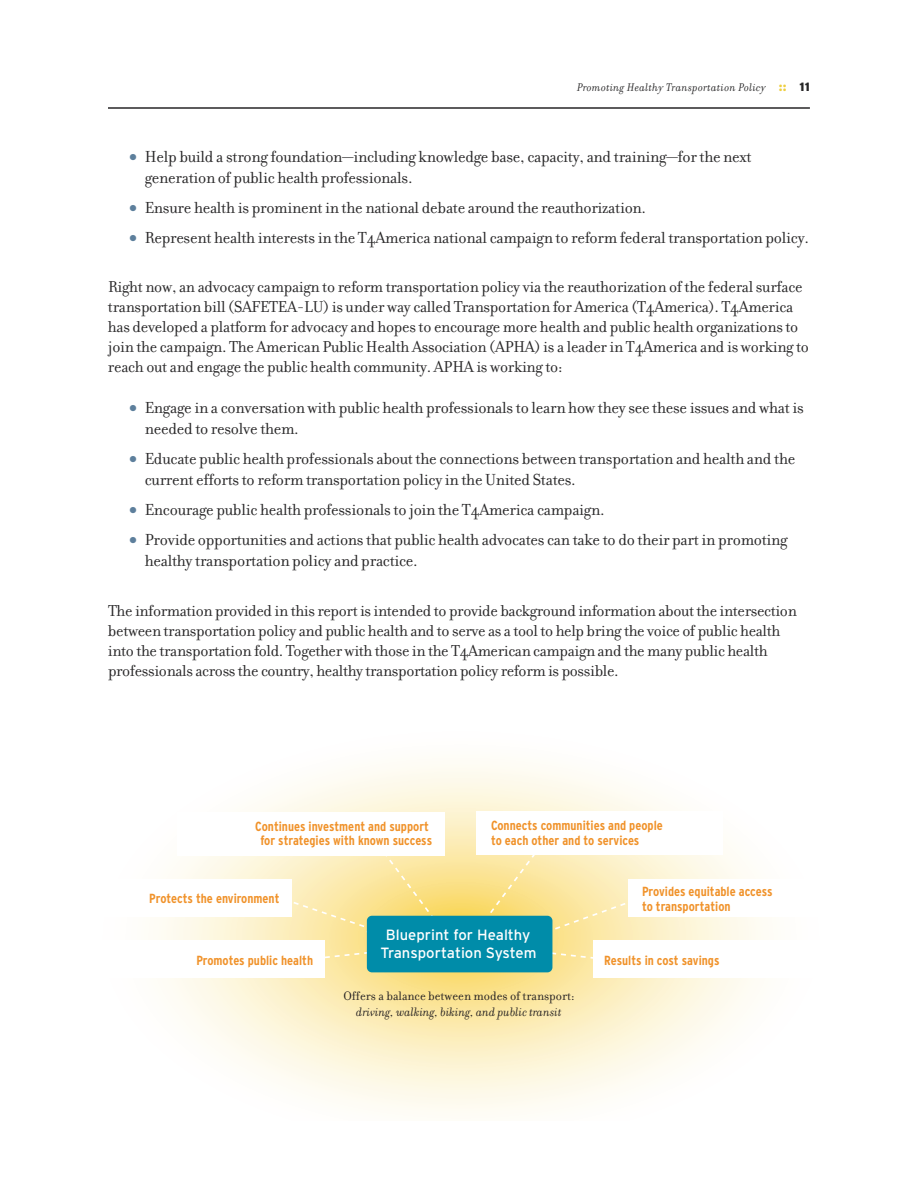
<style>
.page{position:relative;width:918px;height:1188px;background:#fff}
.page>*{position:absolute;margin:0;border:0;box-sizing:border-box;transform-origin:0 0}
.t1{font:17.25px/21px "Filosofia";letter-spacing:-.015em;color:#272627}
.t2{font:17.1px/20px "Filosofia";letter-spacing:-.015em;color:#272627}
.t3{font:14.85px/17.9px "Interstate";color:#fff;text-align:center}
.t4{font:700 condensed 13.2px/14.2px "Interstate";color:#f0922a}
.t5{font:italic 13.2px "Filosofia";color:#231f20}
.t6{font:13.2px "Filosofia";color:#231f20}
.t7{font:italic 12px "Filosofia";letter-spacing:.025em;color:#272627}
.s1{font-family:"Interstate";font-weight:900;font-style:normal;color:#eecf41}
.s2{font-family:"Interstate";font-weight:900;font-style:normal}
.s3{font-family:"Interstate";font-weight:900;font-size:13.5px;color:#5d7f9c}
</style>
<div class="page">
<svg style="left:158px;top:763px;width:606px;height:350px"></svg>
<div style="left:51px;top:940px;width:274px;height:37px;background:#fff"></div>
<div style="left:593px;top:940px;width:283px;height:37px;background:#fff"></div>
<svg style="left:261px;top:822px;width:400px;height:142px;background:#fbeaae"></svg>
<div style="left:177px;top:812px;width:268px;height:43px;background:#fff"></div>
<div style="left:476px;top:811px;width:247px;height:43px;background:#fff"></div>
<div style="left:25px;top:879px;width:267px;height:38px;background:#fff"></div>
<div style="left:628px;top:879px;width:247px;height:38px;background:#fff"></div>
<div style="left:367px;top:916px;width:185px;height:56px;background:#008ca9;border-radius:5px"></div>
<hr style="left:108px;top:107px;width:702px;height:2px;background:#272627">
<p class="t7" style="left:577px;top:79px;width:234px">Promoting Healthy Transportation Policy <span class="s1">::</span> <span class="s2">11</span></p>
<p class="t1" style="left:145px;top:146px;width:608px;text-indent:-16px"><span class="s3">•</span> Help build a strong foundation—including knowledge base, capacity, and training—for the next generation of public health professionals.</p>
<p class="t1" style="left:129px;top:197px;width:519px"><span class="s3">•</span> Ensure health is prominent in the national debate around the reauthorization.</p>
<p class="t1" style="left:129px;top:227px;width:682px"><span class="s3">•</span> Represent health interests in the T4America national campaign to reform federal transportation policy.</p>
<p class="t2" style="left:108px;top:276px;width:703px">Right now, an advocacy campaign to reform transportation policy via the reauthorization of the federal surface transportation bill (SAFETEA-LU) is under way called Transportation for America (T4America). T4America has developed a platform for advocacy and hopes to encourage more health and public health organizations to join the campaign. The American Public Health Association (APHA) is a leader in T4America and is working to reach out and engage the public health community. APHA is working to:</p>
<p class="t1" style="left:145px;top:397px;width:661px;text-indent:-16px"><span class="s3">•</span> Engage in a conversation with public health professionals to learn how they see these issues and what is needed to resolve them.</p>
<p class="t1" style="left:145px;top:448px;width:652px;text-indent:-16px"><span class="s3">•</span> Educate public health professionals about the connections between transportation and health and the current efforts to reform transportation policy in the United States.</p>
<p class="t1" style="left:129px;top:499px;width:477px"><span class="s3">•</span> Encourage public health professionals to join the T4America campaign.</p>
<p class="t1" style="left:145px;top:529px;width:644px;text-indent:-16px"><span class="s3">•</span> Provide opportunities and actions that public health advocates can take to do their part in promoting healthy transportation policy and practice.</p>
<p class="t2" style="left:108px;top:600px;width:690px">The information provided in this report is intended to provide background information about the intersection between transportation policy and public health and to serve as a tool to help bring the voice of public health into the transportation fold. Together with those in the T4American campaign and the many public health professionals across the country, healthy transportation policy reform is possible.</p>
<p class="t4" style="left:255px;top:819px;width:178px;text-align:center">Continues investment and support for strategies with known success</p>
<p class="t4" style="left:491px;top:819px;width:173px">Connects communities and people to each other and to services</p>
<p class="t4" style="left:149px;top:892px;width:132px">Protects the environment</p>
<p class="t4" style="left:642px;top:885px;width:132px">Provides equitable access to transportation</p>
<p class="t3" style="left:381px;top:926px;width:158px">Blueprint for Healthy<br>Transportation System</p>
<p class="t4" style="left:196px;top:953px;width:118px">Promotes public health</p>
<p class="t4" style="left:604px;top:953px;width:117px">Results in cost savings</p>
<p class="t6" style="left:343px;top:988px;width:233px">Offers a balance between modes of transport:</p>
<p class="t5" style="left:356px;top:1004px;width:207px">driving, walking, biking, and public transit</p>
</div>
